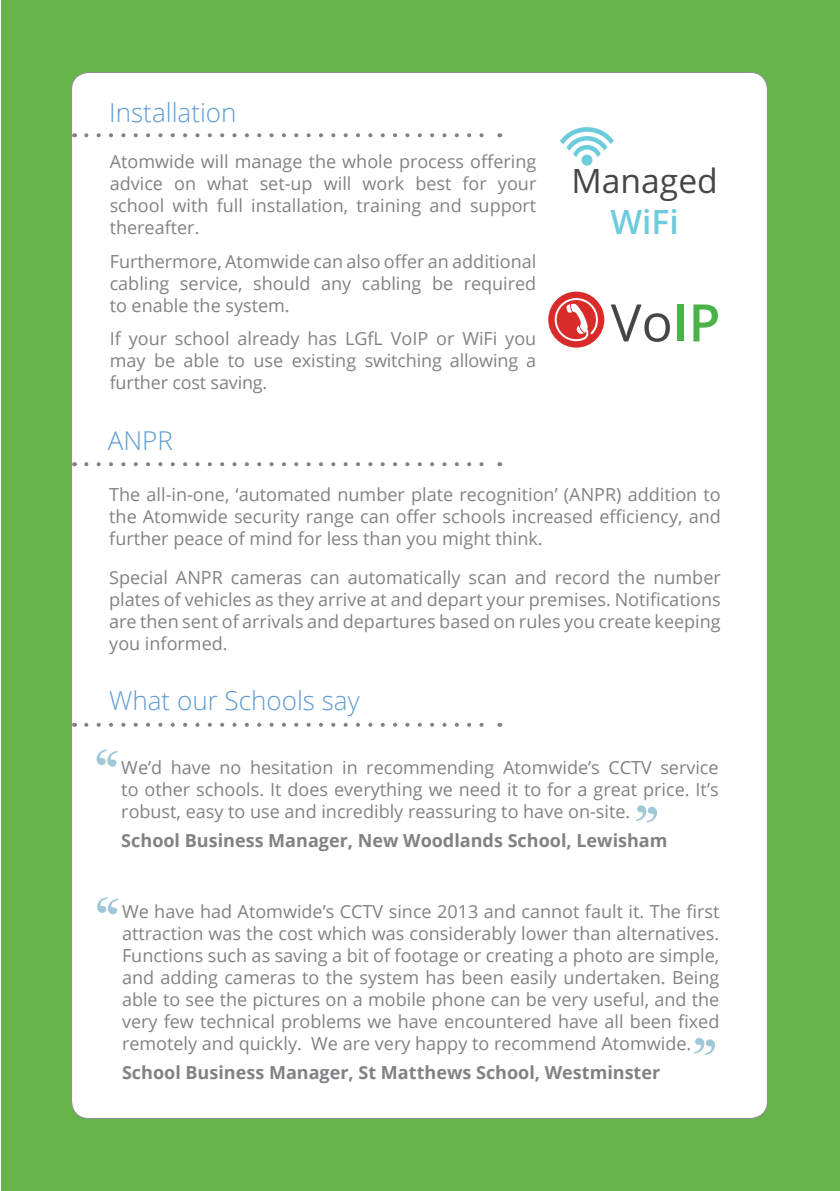
<style>
.page{position:relative;width:840px;height:1191px;background:#fff}
.page>*{position:absolute;margin:0;border:0;box-sizing:border-box;transform-origin:0 0}
.t1{font:51.6px "Open Sans";color:#454648}
.t2{font:33.6px/40.4px "Open Sans";color:#454648;text-align:center}
.t3{font:300 26px "Open Sans";color:#5d9bd3}
.Sidebar_bullets{font:18px/22px "Open Sans";color:#808285;text-align:justify}
.Sidebar_bullets-2{font:700 18px "Open Sans";color:#808285}
.s1{font-weight:600;color:#6dccdb}
.s2{font-weight:600;color:#49b348}
</style>
<div class="page">
<div style="left:1px;top:0;width:838px;height:1191px;background:#67b54a"></div>
<hr style="left:0;top:0;width:1px;height:1191px;background:#9bc5e9">
<div style="left:71px;top:73px;width:696px;height:1045px;background:#fff;border-radius:17px"></div>
<svg style="left:86px;top:133px;width:398px;height:4px"></svg>
<svg style="left:96px;top:749px;width:22px;height:17px"></svg>
<svg style="left:86px;top:723px;width:398px;height:4px"></svg>
<svg style="left:86px;top:462px;width:398px;height:4px"></svg>
<svg style="left:548px;top:292px;width:56px;height:56px"></svg>
<div style="left:581px;top:155px;width:11px;height:11px;background:#6dccdb;border-radius:50%"></div>
<svg style="left:560px;top:127px;width:53px;height:30px"></svg>
<svg style="left:636px;top:805px;width:21px;height:17px"></svg>
<svg style="left:97px;top:897px;width:21px;height:17px"></svg>
<svg style="left:694px;top:1037px;width:21px;height:18px"></svg>
<p class="t3" style="left:109px;top:95px;width:129px">Installation</p>
<p class="Sidebar_bullets" style="left:110px;top:150px;width:428px">Atomwide will manage the whole process offering advice on what set-up will work best for your school with full installation, training and support thereafter.</p>
<p class="Sidebar_bullets" style="left:110px;top:250px;width:428px">Furthermore, Atomwide can also offer an additional cabling service, should any cabling be required to enable the system.</p>
<p class="Sidebar_bullets" style="left:110px;top:327px;width:428px">If your school already has LGfL VoIP or WiFi you may be able to use existing switching allowing a further cost saving.</p>
<p class="t2" style="left:571px;top:160px;width:148px">Managed<br><span class="s1">WiFi</span></p>
<p class="t1" style="left:610px;top:287px;width:111px">Vo<span class="s2">IP</span></p>
<p class="t3" style="left:108px;top:422px;width:67px">ANPR</p>
<p class="Sidebar_bullets" style="left:109px;top:482px;width:612px">The all-in-one, ‘automated number plate recognition’ (ANPR) addition to the Atomwide security range can offer schools increased efficiency, and further peace of mind for less than you might think.</p>
<p class="Sidebar_bullets" style="left:109px;top:565px;width:612px">Special ANPR cameras can automatically scan and record the number plates of vehicles as they arrive at and depart your premises. Notifications are then sent of arrivals and departures based on rules you create keeping you informed.</p>
<p class="t3" style="left:109px;top:683px;width:252px">What our Schools say</p>
<p class="Sidebar_bullets" style="left:121px;top:756px;width:598px">We’d have no hesitation in recommending Atomwide’s CCTV service to other schools. It does everything we need it to for a great price. It’s robust, easy to use and incredibly reassuring to have on-site.</p>
<p class="Sidebar_bullets-2" style="left:121px;top:828px;width:547px">School Business Manager, New Woodlands School, Lewisham</p>
<p class="Sidebar_bullets" style="left:122px;top:899px;width:598px">We have had Atomwide’s CCTV since 2013 and cannot fault it. The first attraction was the cost which was considerably lower than alternatives.<br>Functions such as saving a bit of footage or creating a photo are simple, and adding cameras to the system has been easily undertaken. Being able to see the pictures on a mobile phone can be very useful, and the very few technical problems we have encountered have all been fixed remotely and quickly. We are very happy to recommend Atomwide.</p>
<p class="Sidebar_bullets-2" style="left:122px;top:1059px;width:539px">School Business Manager, St Matthews School, Westminster</p>
</div>
